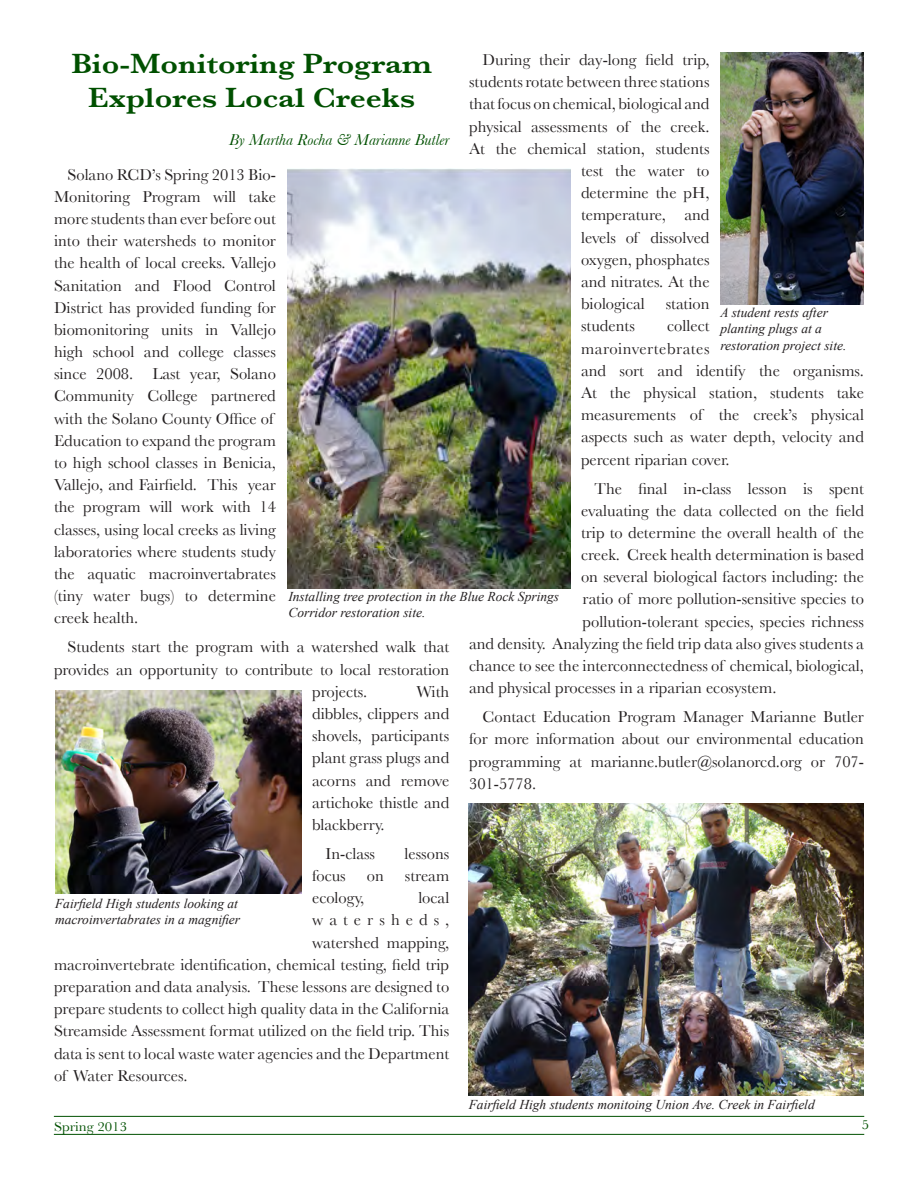
<style>
.page{position:relative;width:918px;height:1188px;background:#fff}
.page>*{position:absolute;margin:0;border:0;box-sizing:border-box;transform-origin:0 0}
.t1{font:600 28.5px/34.2px "Baskerville";color:#005000;text-align:center;scale:1.1 1}
.t2{font:16.5px/22.2px "Baskerville";color:#231f20}
.t3{font:italic 16.5px "Baskerville";color:#005000}
.t4{font:16.5px "Baskerville";letter-spacing:.37em;color:#231f20}
.t5{font:italic 13.5px/16.2px "Times New Roman";color:#231f20}
.t6{font:13.5px "Baskerville";color:#005000;scale:1.1 1}
</style>
<div class="page">
<hr style="left:54px;top:1134px;width:810px;height:1px;background:#005000">
<hr style="left:54px;top:1116px;width:810px;height:1px;background:#005000">
<img style="left:288px;top:169px;width:282px;height:420px">
<img style="left:720px;top:53px;width:144px;height:252px">
<img style="left:55px;top:690px;width:246px;height:203px">
<img style="left:469px;top:804px;width:395px;height:291px">
<p class="t2" style="left:483px;top:48px;width:228px">During their day-long field trip,</p>
<p class="t2" style="left:469px;top:71px;width:242px">students rotate between three stations</p>
<p class="t2" style="left:469px;top:93px;width:242px">that focus on chemical, biological and</p>
<p class="t2" style="left:469px;top:115px;width:242px">physical assessments of the creek.</p>
<p class="t2" style="left:469px;top:137px;width:242px">At the chemical station, students</p>
<p class="t2" style="left:581px;top:159px;width:130px">test the water to</p>
<p class="t2" style="left:581px;top:182px;width:130px">determine the pH,</p>
<p class="t2" style="left:581px;top:204px;width:130px">temperature, and</p>
<p class="t2" style="left:581px;top:226px;width:130px">levels of dissolved</p>
<p class="t2" style="left:581px;top:248px;width:130px">oxygen, phosphates</p>
<p class="t2" style="left:581px;top:270px;width:130px">and nitrates. At the</p>
<p class="t2" style="left:581px;top:293px;width:65px">biological</p>
<p class="t2" style="left:666px;top:293px;width:45px">station</p>
<p class="t2" style="left:581px;top:315px;width:55px">students</p>
<p class="t1" style="left:71px;top:47px;width:329px">Bio-Monitoring Program<br>Explores Local Creeks</p>
<p class="t3" style="left:229px;top:130px;width:222px">By Martha Rocha &amp; Marianne Butler</p>
<p class="t2" style="left:54px;top:163px;width:223px;text-indent:13px">Solano RCD’s Spring 2013 Bio-<br>Monitoring Program will take more students than ever before out into their watersheds to monitor the health of local creeks. Vallejo<br>Sanitation and Flood Control<br>District has provided funding for biomonitoring units in Vallejo high school and college classes since 2008. Last year, Solano<br>Community College partnered with the Solano County Office of<br>Education to expand the program to high school classes in Benicia,<br>Vallejo, and Fairfield. This year the program will work with 14 classes, using local creeks as living laboratories where students study the aquatic macroinvertabrates (tiny water bugs) to determine creek health.</p>
<p class="t2" style="left:68px;top:636px;width:383px">Students start the program with a watershed walk that</p>
<p class="t2" style="left:54px;top:658px;width:397px">provides an opportunity to contribute to local restoration</p>
<p class="t2" style="left:312px;top:680px;width:57px">projects.</p>
<p class="t5" style="left:720px;top:304px;width:128px">A student rests after planting plugs at a restoration project site.</p>
<p class="t2" style="left:581px;top:315px;width:284px;text-indent:86px">collect<br>maroinvertebrates<br>and sort and identify the organisms.<br>At the physical station, students take measurements of the creek’s physical aspects such as water depth, velocity and percent riparian cover.</p>
<p class="t2" style="left:595px;top:477px;width:271px">The final in-class lesson is spent</p>
<p class="t2" style="left:581px;top:499px;width:284px">evaluating the data collected on the field</p>
<p class="t2" style="left:581px;top:521px;width:284px">trip to determine the overall health of the</p>
<p class="t2" style="left:581px;top:543px;width:284px">creek. Creek health determination is based</p>
<p class="t2" style="left:581px;top:566px;width:284px">on several biological factors including: the</p>
<p class="t2" style="left:583px;top:588px;width:283px">ratio of more pollution-sensitive species to</p>
<p class="t2" style="left:583px;top:610px;width:283px">pollution-tolerant species, species richness</p>
<p class="t2" style="left:469px;top:632px;width:396px">and density. Analyzing the field trip data also gives students a</p>
<p class="t2" style="left:469px;top:654px;width:396px">chance to see the interconnectedness of chemical, biological,</p>
<p class="t2" style="left:469px;top:677px;width:309px">and physical processes in a riparian ecosystem.</p>
<p class="t2" style="left:469px;top:706px;width:396px;text-align:justify;text-indent:13px">Contact Education Program Manager Marianne Butler for more information about our environmental education programming at marianne.butler@solanorcd.org or 707- 301-5778.</p>
<p class="t5" style="left:288px;top:588px;width:272px">Installing tree protection in the Blue Rock Springs<br>Corridor restoration site.</p>
<p class="t2" style="left:312px;top:680px;width:139px;text-align:justify;text-indent:104px">With dibbles, clippers and shovels, participants plant grass plugs and acorns and remove artichoke thistle and blackberry.</p>
<p class="t2" style="left:326px;top:842px;width:51px">In-class</p>
<p class="t2" style="left:405px;top:842px;width:46px">lessons</p>
<p class="t2" style="left:312px;top:864px;width:35px">focus</p>
<p class="t2" style="left:367px;top:864px;width:19px">on</p>
<p class="t2" style="left:405px;top:864px;width:46px">stream</p>
<p class="t2" style="left:312px;top:887px;width:54px">ecology,</p>
<p class="t2" style="left:418px;top:887px;width:32px">local</p>
<p class="t4" style="left:312px;top:910px;width:139px">watersheds,</p>
<p class="t2" style="left:312px;top:931px;width:139px">watershed mapping,</p>
<p class="t2" style="left:54px;top:953px;width:397px">macroinvertebrate identification, chemical testing, field trip</p>
<p class="t2" style="left:54px;top:975px;width:397px">preparation and data analysis. These lessons are designed to</p>
<p class="t2" style="left:54px;top:998px;width:397px">prepare students to collect high quality data in the California</p>
<p class="t2" style="left:54px;top:1020px;width:397px">Streamside Assessment format utilized on the field trip. This</p>
<p class="t2" style="left:54px;top:1042px;width:397px">data is sent to local waste water agencies and the Department</p>
<p class="t2" style="left:54px;top:1064px;width:135px">of Water Resources.</p>
<p class="t5" style="left:55px;top:895px;width:187px">Fairfield High students looking at macroinvertabrates in a magnifier</p>
<p class="t5" style="left:469px;top:1096px;width:348px">Fairfield High students monitoing Union Ave. Creek in Fairfield</p>
<p class="t6" style="left:54px;top:1119px;width:68px">Spring 2013</p>
<p class="t6" style="left:862px;top:1117px;width:8px">5</p>
</div>
